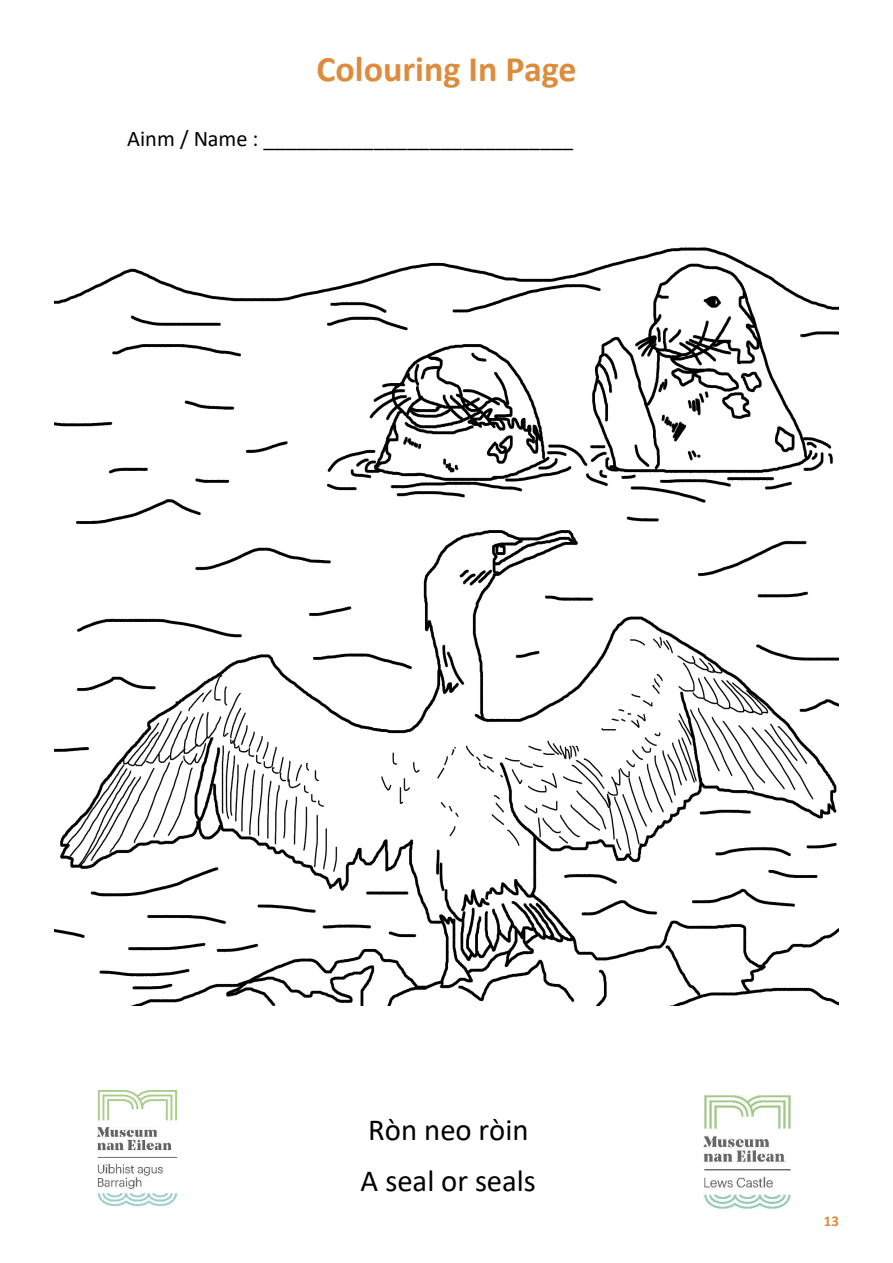
<style>
.page{position:relative;width:893px;height:1263px;background:#fff}
.page>*{position:absolute;margin:0;border:0;box-sizing:border-box;transform-origin:0 0}
.t1{font:700 36px "Calibri";color:#dd8c3d}
.t2{font:30.75px/51.4px "Calibri";color:#000}
.t3{font:22.35px "Calibri";color:#000}
.t4{font:700 15px "Calibri";color:#dd8c3d}
</style>
<div class="page">
<img style="left:703px;top:1094px;width:88px;height:115px">
<img style="left:97px;top:1091px;width:79px;height:115px">
<img style="left:54px;top:247px;width:785px;height:758px">
<h1 class="t1" style="left:316px;top:44px;width:262px">Colouring In Page</h1>
<p class="t3" style="left:127px;top:123px;width:447px">Ainm / Name : ____________________________</p>
<h2 class="t2" style="left:361px;top:1103px;width:177px">Ròn neo ròin<br>A seal or seals</h2>
<p class="t4" style="left:824px;top:1210px;width:17px">13</p>
</div>
